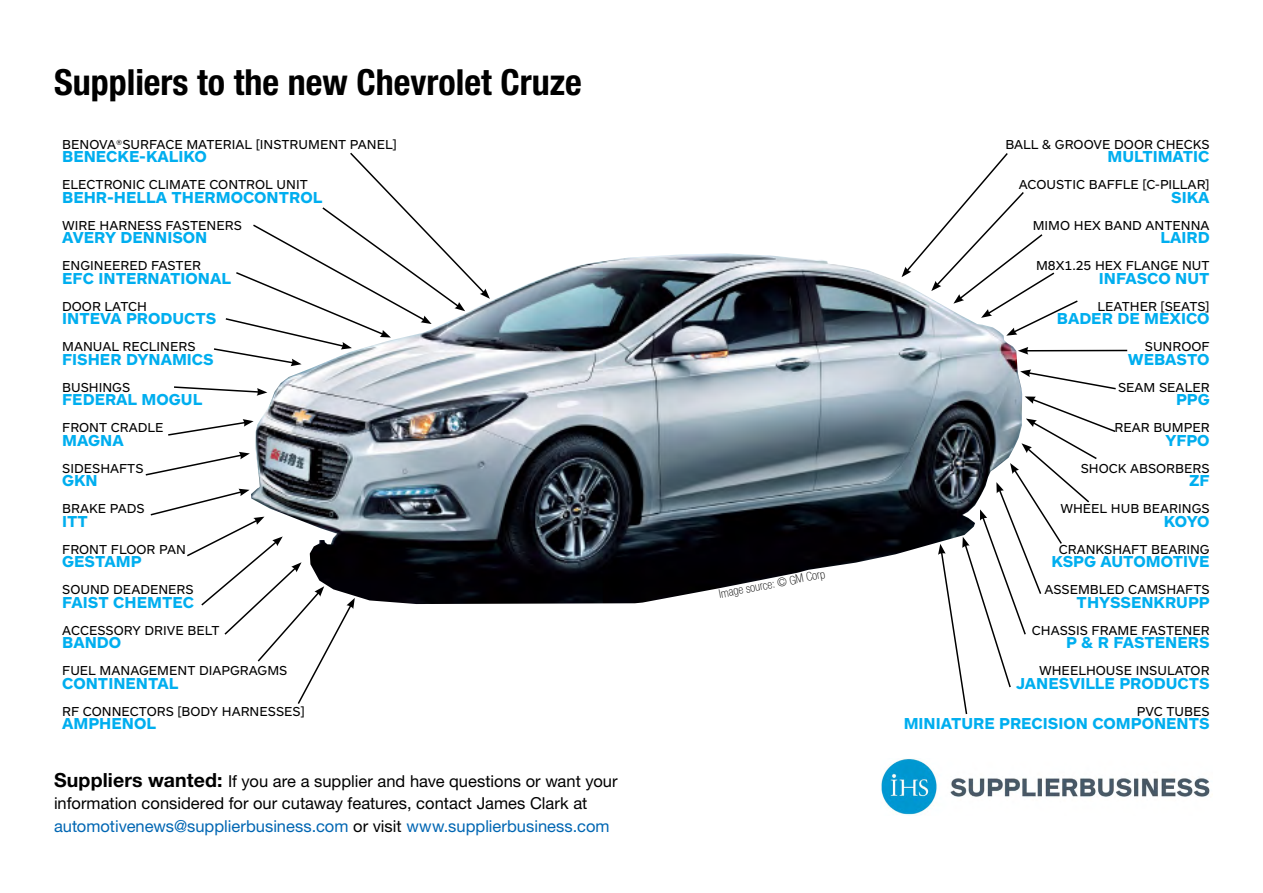
<style>
.page{position:relative;width:1263px;height:893px;background:#fff}
.page>*{position:absolute;margin:0;border:0;box-sizing:border-box;transform-origin:0 0}
.t1{font:700 condensed 36px "Helvetica Neue LT Pro";color:#000}
.t2{font:700 16.5px "ARS Maquette Pro";color:#00aeef}
.t3{font:16.5px/22.5px "Helvetica Neue LT Pro";color:#000}
.t4{font:13.5px "ARS Maquette Pro";color:#000}
.t5{font:100 condensed 12px "Helvetica Neue LT Pro";color:#000}
.s1{font-weight:700;font-size:19.5px}
.s2{color:#0066b3}
</style>
<div class="page">
<img style="left:255px;top:254px;width:767px;height:350px">
<svg style="left:214px;top:152px;width:276px;height:214px"></svg>
<svg style="left:174px;top:385px;width:93px;height:11px"></svg>
<svg style="left:168px;top:419px;width:86px;height:17px"></svg>
<svg style="left:901px;top:153px;width:177px;height:183px"></svg>
<hr style="left:1026px;top:350px;width:101px;height:1px;background:#000">
<svg style="left:1018px;top:347px;width:10px;height:8px"></svg>
<svg style="left:1020px;top:369px;width:96px;height:21px"></svg>
<svg style="left:145px;top:452px;width:105px;height:24px"></svg>
<img style="left:881px;top:759px;width:329px;height:56px">
<svg style="left:150px;top:489px;width:205px;height:215px"></svg>
<svg style="left:938px;top:396px;width:178px;height:318px"></svg>
<h1 class="t1" style="left:54px;top:60px;width:529px">Suppliers to the new Chevrolet Cruze</h1>
<p class="t4" style="left:62px;top:135px;width:336px">BENOVA®SURFACE MATERIAL [INSTRUMENT PANEL]</p>
<p class="t2" style="left:62px;top:146px;width:146px">BENECKE-KALIKO</p>
<p class="t4" style="left:62px;top:176px;width:247px">ELECTRONIC CLIMATE CONTROL UNIT</p>
<p class="t2" style="left:62px;top:186px;width:262px">BEHR-HELLA THERMOCONTROL</p>
<p class="t4" style="left:62px;top:216px;width:181px">WIRE HARNESS FASTENERS</p>
<p class="t2" style="left:62px;top:227px;width:147px">AVERY DENNISON</p>
<p class="t4" style="left:62px;top:257px;width:140px">ENGINEERED FASTER</p>
<p class="t2" style="left:62px;top:267px;width:170px">EFC INTERNATIONAL</p>
<p class="t4" style="left:62px;top:297px;width:86px">DOOR LATCH</p>
<p class="t2" style="left:62px;top:308px;width:156px">INTEVA PRODUCTS</p>
<p class="t4" style="left:62px;top:338px;width:135px">MANUAL RECLINERS</p>
<p class="t2" style="left:62px;top:348px;width:153px">FISHER DYNAMICS</p>
<p class="t4" style="left:62px;top:378px;width:69px">BUSHINGS</p>
<p class="t2" style="left:62px;top:389px;width:142px">FEDERAL MOGUL</p>
<p class="t4" style="left:62px;top:419px;width:103px">FRONT CRADLE</p>
<p class="t2" style="left:62px;top:429px;width:63px">MAGNA</p>
<p class="t4" style="left:62px;top:459px;width:83px">SIDESHAFTS</p>
<p class="t2" style="left:62px;top:470px;width:37px">GKN</p>
<p class="t4" style="left:62px;top:500px;width:84px">BRAKE PADS</p>
<p class="t2" style="left:62px;top:510px;width:27px">ITT</p>
<p class="t4" style="left:62px;top:540px;width:125px">FRONT FLOOR PAN</p>
<p class="t2" style="left:62px;top:551px;width:81px">GESTAMP</p>
<p class="t4" style="left:62px;top:581px;width:133px">SOUND DEADENERS</p>
<p class="t2" style="left:62px;top:591px;width:133px">FAIST CHEMTEC</p>
<p class="t4" style="left:62px;top:621px;width:159px">ACCESSORY DRIVE BELT</p>
<p class="t2" style="left:62px;top:632px;width:60px">BANDO</p>
<p class="t4" style="left:62px;top:662px;width:227px">FUEL MANAGEMENT DIAPGRAGMS</p>
<p class="t2" style="left:62px;top:672px;width:118px">CONTINENTAL</p>
<p class="t4" style="left:62px;top:702px;width:244px">RF CONNECTORS [BODY HARNESSES]</p>
<p class="t2" style="left:62px;top:713px;width:95px">AMPHENOL</p>
<p class="t3" style="left:54px;top:769px;width:565px"><span class="s1">Suppliers wanted:</span> If you are a supplier and have questions or want your information considered for our cutaway features, contact James Clark at <span class="s2">automotivenews@supplierbusiness.com</span> or visit <span class="s2">www.supplierbusiness.com</span></p>
<p class="t5" style="left:718px;top:587px;width:109px;rotate:-11deg">Image source: © GM Corp</p>
<p class="t4" style="left:1005px;top:135px;width:206px">BALL &amp; GROOVE DOOR CHECKS</p>
<p class="t2" style="left:1107px;top:146px;width:104px">MULTIMATIC</p>
<p class="t4" style="left:1019px;top:176px;width:192px">ACOUSTIC BAFFLE [C-PILLAR]</p>
<p class="t2" style="left:1171px;top:186px;width:40px">SIKA</p>
<p class="t4" style="left:1033px;top:216px;width:178px">MIMO HEX BAND ANTENNA</p>
<p class="t2" style="left:1160px;top:227px;width:51px">LAIRD</p>
<p class="t4" style="left:1036px;top:257px;width:175px">M8X1.25 HEX FLANGE NUT</p>
<p class="t2" style="left:1099px;top:267px;width:112px">INFASCO NUT</p>
<p class="t4" style="left:1097px;top:297px;width:114px">LEATHER [SEATS]</p>
<p class="t2" style="left:1057px;top:308px;width:154px">BADER DE MEXICO</p>
<p class="t4" style="left:1145px;top:338px;width:66px">SUNROOF</p>
<p class="t2" style="left:1128px;top:348px;width:83px">WEBASTO</p>
<p class="t4" style="left:1118px;top:378px;width:93px">SEAM SEALER</p>
<p class="t2" style="left:1176px;top:389px;width:35px">PPG</p>
<p class="t4" style="left:1114px;top:419px;width:97px">REAR BUMPER</p>
<p class="t2" style="left:1165px;top:429px;width:46px">YFPO</p>
<p class="t4" style="left:1081px;top:459px;width:130px">SHOCK ABSORBERS</p>
<p class="t2" style="left:1189px;top:470px;width:22px">ZF</p>
<p class="t4" style="left:1060px;top:500px;width:151px">WHEEL HUB BEARINGS</p>
<p class="t2" style="left:1164px;top:510px;width:47px">KOYO</p>
<p class="t4" style="left:1059px;top:540px;width:152px">CRANKSHAFT BEARING</p>
<p class="t2" style="left:1051px;top:551px;width:160px">KSPG AUTOMOTIVE</p>
<p class="t4" style="left:1044px;top:581px;width:167px">ASSEMBLED CAMSHAFTS</p>
<p class="t2" style="left:1076px;top:591px;width:134px">THYSSENKRUPP</p>
<p class="t4" style="left:1032px;top:621px;width:179px">CHASSIS FRAME FASTENER</p>
<p class="t2" style="left:1066px;top:632px;width:145px">P &amp; R FASTENERS</p>
<p class="t4" style="left:1039px;top:662px;width:172px">WHEELHOUSE INSULATOR</p>
<p class="t2" style="left:1016px;top:672px;width:195px">JANESVILLE PRODUCTS</p>
<p class="t4" style="left:1137px;top:702px;width:74px">PVC TUBES</p>
<p class="t2" style="left:904px;top:713px;width:307px">MINIATURE PRECISION COMPONENTS</p>
</div>
